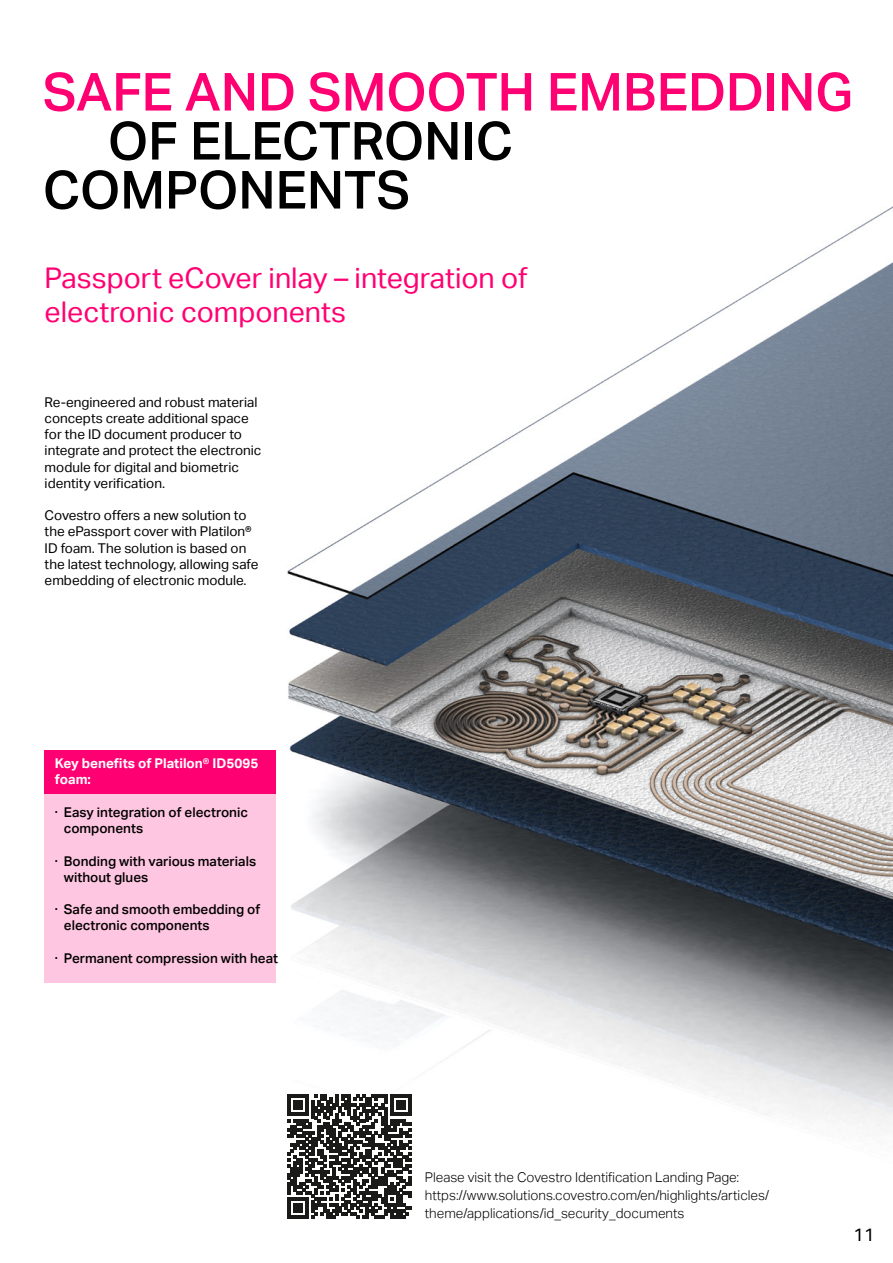
<style>
.page{position:relative;width:893px;height:1263px;background:#fff}
.page>*{position:absolute;margin:0;border:0;box-sizing:border-box;transform-origin:0 0}
.t1{font:500 52.5px "Aktiv Grotesk";letter-spacing:-.005em;color:#ff0072}
.t2{font:500 52.5px/49.1px "Aktiv Grotesk";letter-spacing:-.005em;color:#000}
.t3{font:28.5px/34.2px "Aktiv Grotesk";color:#ff0072}
.t4{font:18px "Aktiv Grotesk";color:#000}
.t5{font:13.5px/16.2px "Aktiv Grotesk";color:#000}
.t6{font:500 13.5px/16.2px "Aktiv Grotesk";color:#000}
.t7{font:300 13.5px/18px "Aktiv Grotesk";color:#000}
.t8{font:700 13.5px/16.2px "Aktiv Grotesk";color:#fff}
</style>
<div class="page">
<img style="left:44px;top:206px;width:849px;height:980px">
<div style="left:45px;top:750px;width:231px;height:45px;background:#ff0072"></div>
<div style="left:45px;top:794px;width:231px;height:188px;background:#ffc6e2"></div>
<svg style="left:287px;top:1095px;width:124px;height:124px"></svg>
<h1 class="t1" style="left:43px;top:62px;width:812px">SAFE AND SMOOTH EMBEDDING</h1>
<h1 class="t2" style="left:43px;top:117px;width:472px;text-indent:65px">OF ELECTRONIC<br>COMPONENTS</h1>
<h2 class="t3" style="left:45px;top:261px;width:485px">Passport eCover inlay – integration of electronic components</h2>
<p class="t5" style="left:45px;top:394px;width:218px">Re-engineered and robust material concepts create additional space for the ID document producer to integrate and protect the electronic module for digital and biometric identity verification.</p>
<p class="t5" style="left:45px;top:507px;width:215px">Covestro offers a new solution to the ePassport cover with Platilon® ID foam. The solution is based on the latest technology, allowing safe embedding of electronic module.</p>
<p class="t8" style="left:55px;top:755px;width:205px">Key benefits of Platilon® ID5095 foam:</p>
<p class="t6" style="left:64px;top:804px;width:186px;text-indent:-9px">· Easy integration of electronic components</p>
<p class="t6" style="left:64px;top:853px;width:194px;text-indent:-9px">· Bonding with various materials without glues</p>
<p class="t6" style="left:64px;top:901px;width:198px;text-indent:-9px">· Safe and smooth embedding of electronic components</p>
<p class="t6" style="left:55px;top:950px;width:225px">· Permanent compression with heat</p>
<p class="t7" style="left:425px;top:1169px;width:346px">Please visit the Covestro Identification Landing Page: https://www.solutions.covestro.com/en/highlights/articles/ theme/applications/id_security_documents</p>
<h3 class="t4" style="left:854px;top:1224px;width:23px">11</h3>
</div>
